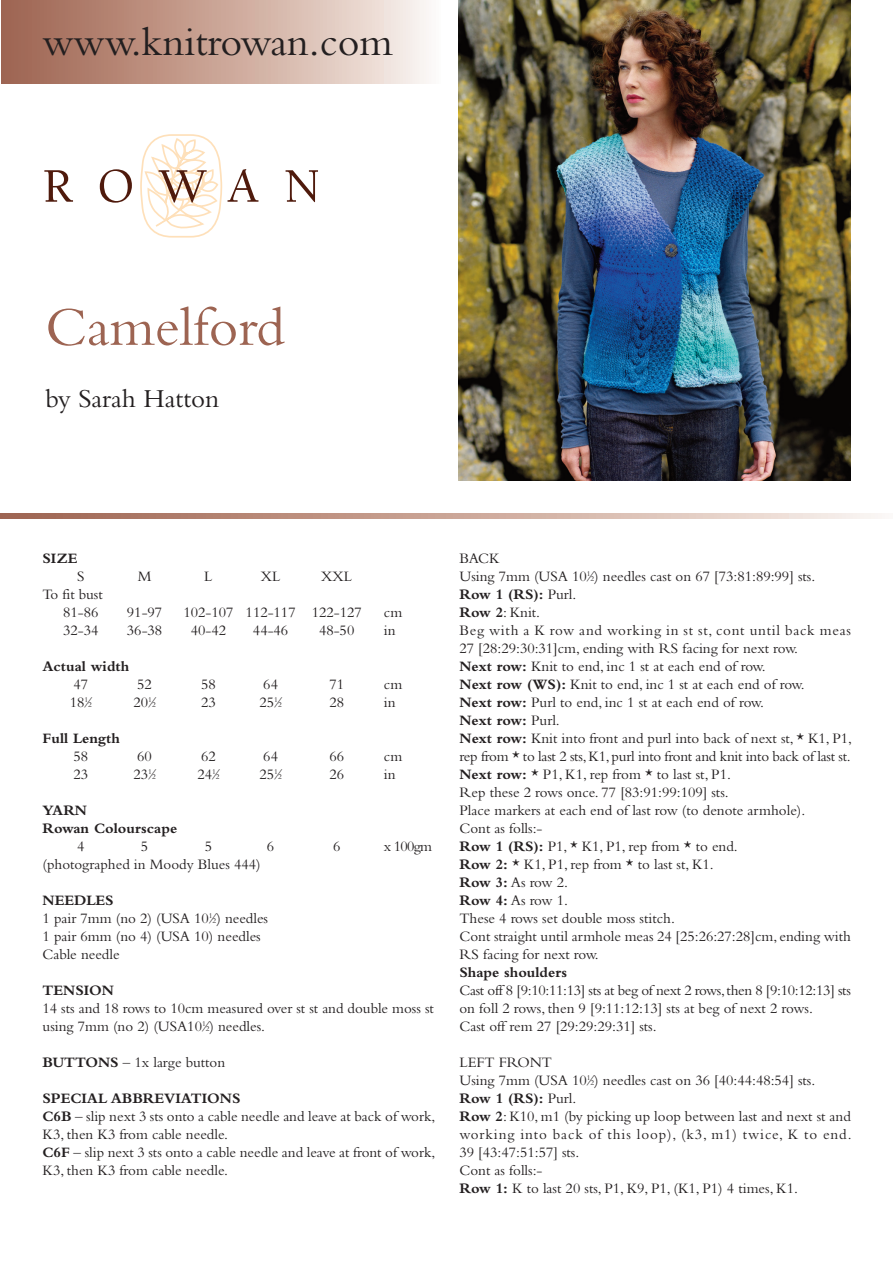
<style>
.page{position:relative;width:893px;height:1263px;background:#fff}
.page>*{position:absolute;margin:0;border:0;box-sizing:border-box;transform-origin:0 0}
.t1{font:57px "Bembo";color:#9d6452}
.t2{font:42px "Bembo";color:#231f20}
.t3{font:27px "Bembo";color:#231f20}
.t4{font:15px/18px "Bembo";color:#231f20}
.t5{font:700 15px/18px "Bembo";color:#231f20}
.s1{font-size:7.5px}
.s2{font-weight:700}
</style>
<div class="page">
<svg style="left:44px;top:170px;width:29px;height:32px"></svg>
<svg style="left:100px;top:169px;width:32px;height:34px"></svg>
<svg style="left:140px;top:134px;width:118px;height:104px"></svg>
<svg style="left:285px;top:170px;width:33px;height:32px"></svg>
<img style="left:459px;top:0;width:391px;height:480px">
<div style="left:1px;top:0;width:440px;height:83px;background:linear-gradient(to right,#9d5f4a,#fbf3ee)"></div>
<svg style="left:0;top:514px;width:882px;height:5px;background:#caa699"></svg>
<h2 class="t2" style="left:43px;top:27px;width:352px">www.knitrowan.com</h2>
<h1 class="t1" style="left:45px;top:306px;width:241px">Camelford</h1>
<h3 class="t3" style="left:45px;top:388px;width:175px">by Sarah Hatton</h3>
<p class="t5" style="left:43px;top:551px;width:36px">SIZE</p>
<p class="t4" style="left:77px;top:569px;width:9px">S</p>
<p class="t4" style="left:138px;top:569px;width:15px">M</p>
<p class="t4" style="left:204px;top:569px;width:10px">L</p>
<p class="t4" style="left:261px;top:569px;width:21px">XL</p>
<p class="t4" style="left:321px;top:569px;width:32px">XXL</p>
<p class="t4" style="left:43px;top:587px;width:62px;text-align:right">To fit bust<br>81-86</p>
<p class="t4" style="left:127px;top:605px;width:37px">91-97</p>
<p class="t4" style="left:183px;top:605px;width:180px">102-107 112-117 122-127</p>
<p class="t4" style="left:384px;top:605px;width:20px">cm</p>
<p class="t4" style="left:63px;top:623px;width:37px">32-34</p>
<p class="t4" style="left:127px;top:623px;width:37px">36-38</p>
<p class="t4" style="left:191px;top:623px;width:37px">40-42</p>
<p class="t4" style="left:253px;top:623px;width:37px">44-46</p>
<p class="t4" style="left:319px;top:623px;width:37px">48-50</p>
<p class="t4" style="left:384px;top:623px;width:13px">in</p>
<p class="t5" style="left:43px;top:658px;width:88px">Actual width</p>
<p class="t4" style="left:73px;top:677px;width:16px">47</p>
<p class="t4" style="left:137px;top:677px;width:16px">52</p>
<p class="t4" style="left:201px;top:677px;width:16px">58</p>
<p class="t4" style="left:263px;top:677px;width:16px">64</p>
<p class="t4" style="left:329px;top:677px;width:16px">71</p>
<p class="t4" style="left:384px;top:677px;width:20px">cm</p>
<p class="t4" style="left:70px;top:695px;width:24px">18<sup>1</sup>⁄<span class="s1">2</span></p>
<p class="t4" style="left:134px;top:695px;width:24px">20<sup>1</sup>⁄<span class="s1">2</span></p>
<p class="t4" style="left:201px;top:695px;width:16px">23</p>
<p class="t4" style="left:259px;top:695px;width:24px">25<sup>1</sup>⁄<span class="s1">2</span></p>
<p class="t4" style="left:329px;top:695px;width:16px">28</p>
<p class="t4" style="left:384px;top:695px;width:13px">in</p>
<p class="t5" style="left:43px;top:730px;width:79px">Full Length</p>
<p class="t4" style="left:73px;top:749px;width:16px">58</p>
<p class="t4" style="left:137px;top:749px;width:16px">60</p>
<p class="t4" style="left:201px;top:749px;width:16px">62</p>
<p class="t4" style="left:263px;top:749px;width:16px">64</p>
<p class="t4" style="left:329px;top:749px;width:16px">66</p>
<p class="t4" style="left:384px;top:749px;width:20px">cm</p>
<p class="t4" style="left:73px;top:767px;width:16px">23</p>
<p class="t4" style="left:134px;top:767px;width:24px">23<sup>1</sup>⁄<span class="s1">2</span></p>
<p class="t4" style="left:197px;top:767px;width:24px">24<sup>1</sup>⁄<span class="s1">2</span></p>
<p class="t4" style="left:259px;top:767px;width:24px">25<sup>1</sup>⁄<span class="s1">2</span></p>
<p class="t4" style="left:329px;top:767px;width:16px">26</p>
<p class="t4" style="left:384px;top:767px;width:13px">in</p>
<p class="t5" style="left:43px;top:803px;width:136px">YARN<br>Rowan Colourscape</p>
<p class="t4" style="left:77px;top:839px;width:9px">4</p>
<p class="t4" style="left:141px;top:839px;width:9px">5</p>
<p class="t4" style="left:205px;top:839px;width:9px">5</p>
<p class="t4" style="left:267px;top:839px;width:9px">6</p>
<p class="t4" style="left:333px;top:839px;width:9px">6</p>
<p class="t4" style="left:384px;top:839px;width:49px">x 100gm</p>
<p class="t4" style="left:43px;top:857px;width:220px">(photographed in Moody Blues 444)</p>
<p class="t4" style="left:43px;top:893px;width:227px"><span class="s2">NEEDLES<br></span>1 pair 7mm (no 2) (USA 10<sup>1</sup>⁄<span class="s1">2</span>) needles<br>1 pair 6mm (no 4) (USA 10) needles<br>Cable needle</p>
<p class="t5" style="left:43px;top:983px;width:73px">TENSION</p>
<p class="t4" style="left:43px;top:1001px;width:393px">14 sts and 18 rows to 10cm measured over st st and double moss st using 7mm (no 2) (USA10<sup>1</sup>⁄<span class="s1">2</span>) needles.</p>
<p class="t4" style="left:43px;top:1055px;width:184px"><span class="s2">BUTTONS</span> – 1x large button</p>
<p class="t4" style="left:43px;top:1091px;width:394px"><span class="s2">SPECIAL ABBREVIATIONS<br>C6B</span> – slip next 3 sts onto a cable needle and leave at back of work, K3, then K3 from cable needle.<br><span class="s2">C6F</span> – slip next 3 sts onto a cable needle and leave at front of work, K3, then K3 from cable needle.</p>
<p class="t4" style="left:459px;top:551px;width:394px">BACK<br>Using 7mm (USA 10<sup>1</sup>⁄<span class="s1">2</span>) needles cast on 67 [73:81:89:99] sts.<br><span class="s2">Row 1 (RS):</span> Purl.<br><span class="s2">Row 2</span>: Knit.<br>Beg with a K row and working in st st, cont until back meas 27 [28:29:30:31]cm, ending with RS facing for next row.<br><span class="s2">Next row:</span> Knit to end, inc 1 st at each end of row.<br><span class="s2">Next row (WS):</span> Knit to end, inc 1 st at each end of row.<br><span class="s2">Next row:</span> Purl to end, inc 1 st at each end of row.<br><span class="s2">Next row:</span> Purl.<br><span class="s2">Next row:</span> Knit into front and purl into back of next st, * K1, P1, rep from * to last 2 sts, K1, purl into front and knit into back of last st.<br><span class="s2">Next row:</span> * P1, K1, rep from * to last st, P1.<br>Rep these 2 rows once. 77 [83:91:99:109] sts.<br>Place markers at each end of last row (to denote armhole).<br>Cont as folls:-<br><span class="s2">Row 1 (RS):</span> P1, * K1, P1, rep from * to end.<br><span class="s2">Row 2:</span> * K1, P1, rep from * to last st, K1.<br><span class="s2">Row 3:</span> As row 2.<br><span class="s2">Row 4:</span> As row 1.<br>These 4 rows set double moss stitch.<br>Cont straight until armhole meas 24 [25:26:27:28]cm, ending with RS facing for next row.</p>
<p class="t5" style="left:459px;top:964px;width:109px">Shape shoulders</p>
<p class="t4" style="left:459px;top:983px;width:393px">Cast off 8 [9:10:11:13] sts at beg of next 2 rows, then 8 [9:10:12:13] sts on foll 2 rows, then 9 [9:11:12:13] sts at beg of next 2 rows.<br>Cast off rem 27 [29:29:29:31] sts.</p>
<p class="t4" style="left:459px;top:1055px;width:393px">LEFT FRONT<br>Using 7mm (USA 10<sup>1</sup>⁄<span class="s1">2</span>) needles cast on 36 [40:44:48:54] sts.<br><span class="s2">Row 1 (RS):</span> Purl.<br><span class="s2">Row 2</span>: K10, m1 (by picking up loop between last and next st and working into back of this loop), (k3, m1) twice, K to end.<br>39 [43:47:51:57] sts.<br>Cont as folls:-<br><span class="s2">Row 1:</span> K to last 20 sts, P1, K9, P1, (K1, P1) 4 times, K1.</p>
</div>
